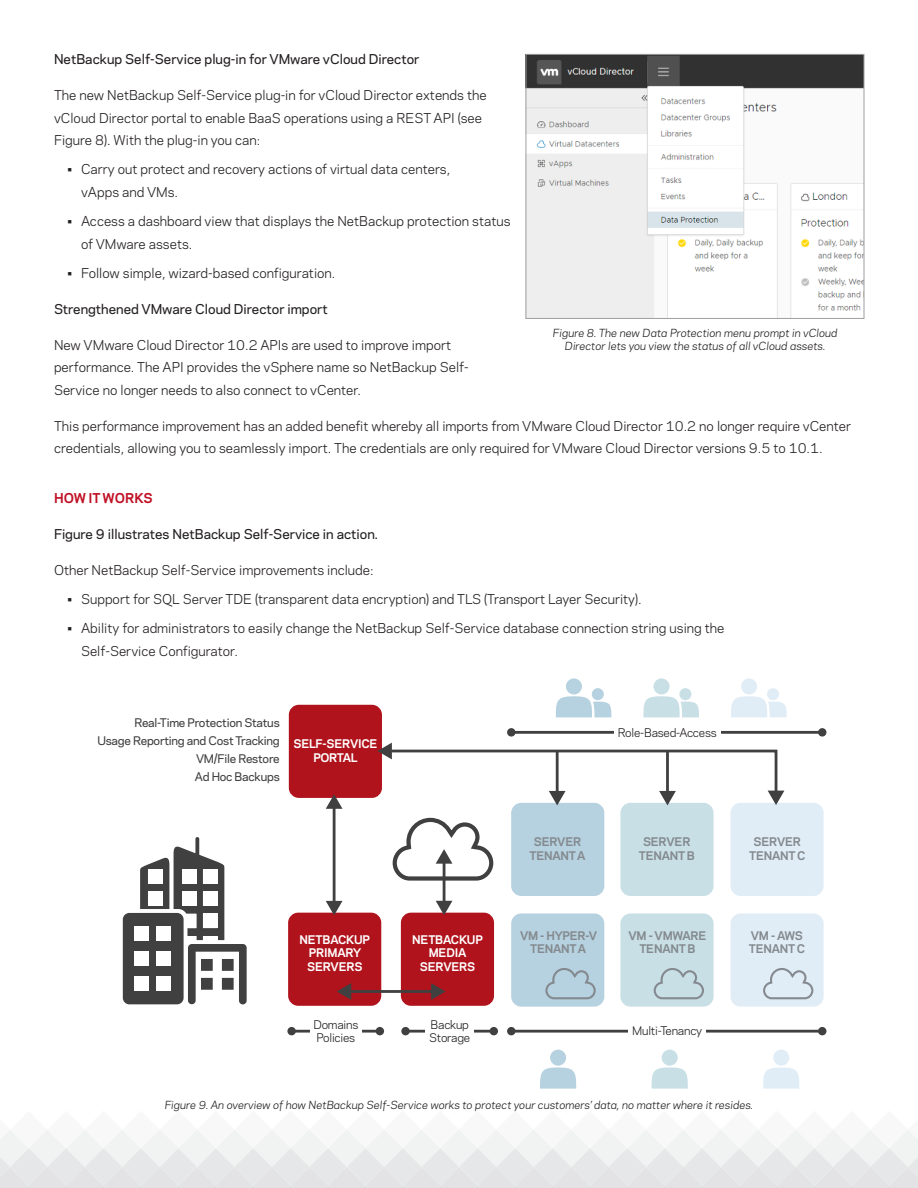
<style>
.page{position:relative;width:918px;height:1188px;background:#fff}
.page>*{position:absolute;margin:0;border:0;box-sizing:border-box;transform-origin:0 0}
.Body_Copy{font:12.75px/22.5px "Polaris";color:#231f20}
.Body_Copy-2{font:500 12.75px "Polaris";color:#231f20}
.Paragraph_Title{font:700 12.75px "Polaris";color:#c01125}
.t1{font:700 11.25px/13.5px "Polaris";letter-spacing:-.02em;color:#848a8f;text-align:center}
.t2{font:500 11.25px/18.1px "Polaris";letter-spacing:-.02em;color:#404041;text-align:right}
.t3{font:700 11.25px/13.5px "Polaris";letter-spacing:-.02em;color:#fff;text-align:center}
.t4{font:11.25px/13.5px "Polaris";letter-spacing:-.02em;color:#231f20}
.t5{font:italic 10.5px/12.6px "Polaris";color:#231f20;text-align:center}
</style>
<div class="page">
<img style="left:528px;top:56px;width:334px;height:261px">
<div style="left:526px;top:54px;width:338px;height:265px;border:1px solid #9d9fa2"></div>
<div style="left:289px;top:705px;width:93px;height:93px;background:#b0131c;border-radius:10px"></div>
<div style="left:288px;top:913px;width:93px;height:93px;background:#b0131c;border-radius:10px"></div>
<div style="left:401px;top:913px;width:93px;height:93px;background:#b0131c;border-radius:10px"></div>
<div style="left:511px;top:803px;width:93px;height:93px;background:#b6d1df;border-radius:10px"></div>
<div style="left:620px;top:803px;width:94px;height:93px;background:#c8dfe6;border-radius:10px"></div>
<div style="left:730px;top:803px;width:94px;height:93px;background:#e1edf6;border-radius:10px"></div>
<div style="left:511px;top:913px;width:93px;height:94px;background:#b6d1df;border-radius:10px"></div>
<div style="left:620px;top:913px;width:94px;height:94px;background:#c8dfe6;border-radius:10px"></div>
<div style="left:730px;top:913px;width:94px;height:94px;background:#e1edf6;border-radius:10px"></div>
<svg style="left:140px;top:837px;width:107px;height:167px"></svg>
<div style="left:123px;top:913px;width:61px;height:91px;background:#404041;border-radius:6px"></div>
<div style="left:157px;top:976px;width:14px;height:15px;background:#fff"></div>
<div style="left:157px;top:952px;width:14px;height:14px;background:#fff"></div>
<div style="left:157px;top:927px;width:14px;height:14px;background:#fff"></div>
<div style="left:135px;top:976px;width:14px;height:15px;background:#fff"></div>
<div style="left:135px;top:952px;width:14px;height:14px;background:#fff"></div>
<div style="left:135px;top:927px;width:14px;height:14px;background:#fff"></div>
<hr style="left:443px;top:861px;width:2px;height:42px;background:#404041">
<svg style="left:436px;top:901px;width:16px;height:14px"></svg>
<svg style="left:377px;top:743px;width:407px;height:62px"></svg>
<hr style="left:333px;top:806px;width:3px;height:97px;background:#404041">
<svg style="left:326px;top:794px;width:16px;height:15px"></svg>
<svg style="left:326px;top:901px;width:16px;height:14px"></svg>
<hr style="left:349px;top:990px;width:85px;height:3px;background:#404041">
<svg style="left:337px;top:983px;width:14px;height:17px"></svg>
<svg style="left:431px;top:983px;width:15px;height:17px"></svg>
<hr style="left:292px;top:1030px;width:88px;height:3px;background:#404041">
<div style="left:287px;top:1027px;width:9px;height:8px;background:#404041;border-radius:50%"></div>
<div style="left:376px;top:1027px;width:8px;height:8px;background:#404041;border-radius:50%"></div>
<hr style="left:406px;top:1030px;width:88px;height:3px;background:#404041">
<div style="left:401px;top:1027px;width:9px;height:8px;background:#404041;border-radius:50%"></div>
<div style="left:490px;top:1027px;width:8px;height:8px;background:#404041;border-radius:50%"></div>
<hr style="left:511px;top:1030px;width:311px;height:3px;background:#404041">
<div style="left:507px;top:1027px;width:9px;height:8px;background:#404041;border-radius:50%"></div>
<div style="left:818px;top:1027px;width:8px;height:8px;background:#404041;border-radius:50%"></div>
<hr style="left:511px;top:731px;width:311px;height:3px;background:#404041">
<div style="left:507px;top:728px;width:9px;height:9px;background:#404041;border-radius:50%"></div>
<div style="left:818px;top:728px;width:8px;height:9px;background:#404041;border-radius:50%"></div>
<div style="left:310px;top:1020px;width:51px;height:24px;background:#fff"></div>
<div style="left:425px;top:1020px;width:49px;height:24px;background:#fff"></div>
<div style="left:628px;top:1019px;width:78px;height:24px;background:#fff"></div>
<div style="left:614px;top:720px;width:107px;height:24px;background:#fff"></div>
<svg style="left:392px;top:817px;width:102px;height:66px"></svg>
<svg style="left:556px;top:678px;width:55px;height:39px"></svg>
<svg style="left:643px;top:678px;width:56px;height:39px"></svg>
<svg style="left:731px;top:678px;width:56px;height:39px"></svg>
<svg style="left:0;top:1050px;width:918px;height:138px"></svg>
<svg style="left:545px;top:968px;width:51px;height:32px"></svg>
<svg style="left:653px;top:968px;width:51px;height:32px"></svg>
<svg style="left:763px;top:968px;width:51px;height:32px"></svg>
<p class="Body_Copy-2" style="left:54px;top:50px;width:367px">NetBackup Self-Service plug-in for VMware vCloud Director</p>
<p class="Body_Copy" style="left:54px;top:83px;width:434px">The new NetBackup Self-Service plug-in for vCloud Director extends the vCloud Director portal to enable BaaS operations using a REST API (see<br>Figure 8). With the plug-in you can:</p>
<p class="Body_Copy" style="left:81px;top:158px;width:371px;text-indent:-14px">• Carry out protect and recovery actions of virtual data centers, vApps and VMs.</p>
<p class="Body_Copy" style="left:81px;top:209px;width:431px;text-indent:-14px">• Access a dashboard view that displays the NetBackup protection status of VMware assets.</p>
<p class="Body_Copy" style="left:68px;top:261px;width:269px">• Follow simple, wizard-based configuration.</p>
<p class="Body_Copy-2" style="left:54px;top:299px;width:275px">Strengthened VMware Cloud Director import</p>
<p class="Body_Copy" style="left:54px;top:333px;width:416px">New VMware Cloud Director 10.2 APIs are used to improve import performance. The API provides the vSphere name so NetBackup Self-<br>Service no longer needs to also connect to vCenter.</p>
<p class="Body_Copy" style="left:54px;top:414px;width:799px">This performance improvement has an added benefit whereby all imports from VMware Cloud Director 10.2 no longer require vCenter credentials, allowing you to seamlessly import. The credentials are only required for VMware Cloud Director versions 9.5 to 10.1.</p>
<p class="Paragraph_Title" style="left:54px;top:488px;width:100px">HOW IT WORKS</p>
<p class="Body_Copy-2" style="left:54px;top:524px;width:325px">Figure 9 illustrates NetBackup Self-Service in action.</p>
<p class="Body_Copy" style="left:54px;top:558px;width:321px">Other NetBackup Self-Service improvements include:</p>
<p class="Body_Copy" style="left:68px;top:587px;width:576px">• Support for SQL Server TDE (transparent data encryption) and TLS (Transport Layer Security).</p>
<p class="Body_Copy" style="left:81px;top:617px;width:645px;text-indent:-14px">• Ability for administrators to easily change the NetBackup Self-Service database connection string using the<br>Self-Service Configurator.</p>
<p class="t5" style="left:553px;top:326px;width:286px">Figure 8. The new Data Protection menu prompt in vCloud<br>Director lets you view the status of all vCloud assets.</p>
<p class="t2" style="left:97px;top:713px;width:184px">Real-Time Protection Status<br>Usage Reporting and Cost Tracking<br>VM/File Restore<br>Ad Hoc Backups</p>
<p class="t3" style="left:293px;top:736px;width:86px">SELF-SERVICE<br>PORTAL</p>
<p class="t4" style="left:618px;top:725px;width:100px">Role-Based-Access</p>
<p class="t1" style="left:529px;top:835px;width:58px">SERVER<br>TENANT A</p>
<p class="t1" style="left:639px;top:835px;width:58px">SERVER<br>TENANT B</p>
<p class="t1" style="left:749px;top:835px;width:58px">SERVER<br>TENANT C</p>
<p class="t3" style="left:300px;top:932px;width:72px">NETBACKUP<br>PRIMARY<br>SERVERS</p>
<p class="t3" style="left:412px;top:932px;width:72px">NETBACKUP<br>MEDIA<br>SERVERS</p>
<p class="t1" style="left:520px;top:928px;width:79px">VM - HYPER-V<br>TENANT A</p>
<p class="t1" style="left:629px;top:928px;width:79px">VM - VMWARE<br>TENANT B</p>
<p class="t1" style="left:749px;top:928px;width:58px;text-align:left">VM - AWS<br>TENANT C</p>
<p class="t4" style="left:313px;top:1017px;width:46px">Domains<br>Policies</p>
<p class="t4" style="left:429px;top:1017px;width:43px">Backup<br>Storage</p>
<p class="t4" style="left:632px;top:1024px;width:72px">Multi-Tenancy</p>
<p class="t5" style="left:165px;top:1098px;width:590px">Figure 9. An overview of how NetBackup Self-Service works to protect your customers’ data, no matter where it resides.</p>
</div>
